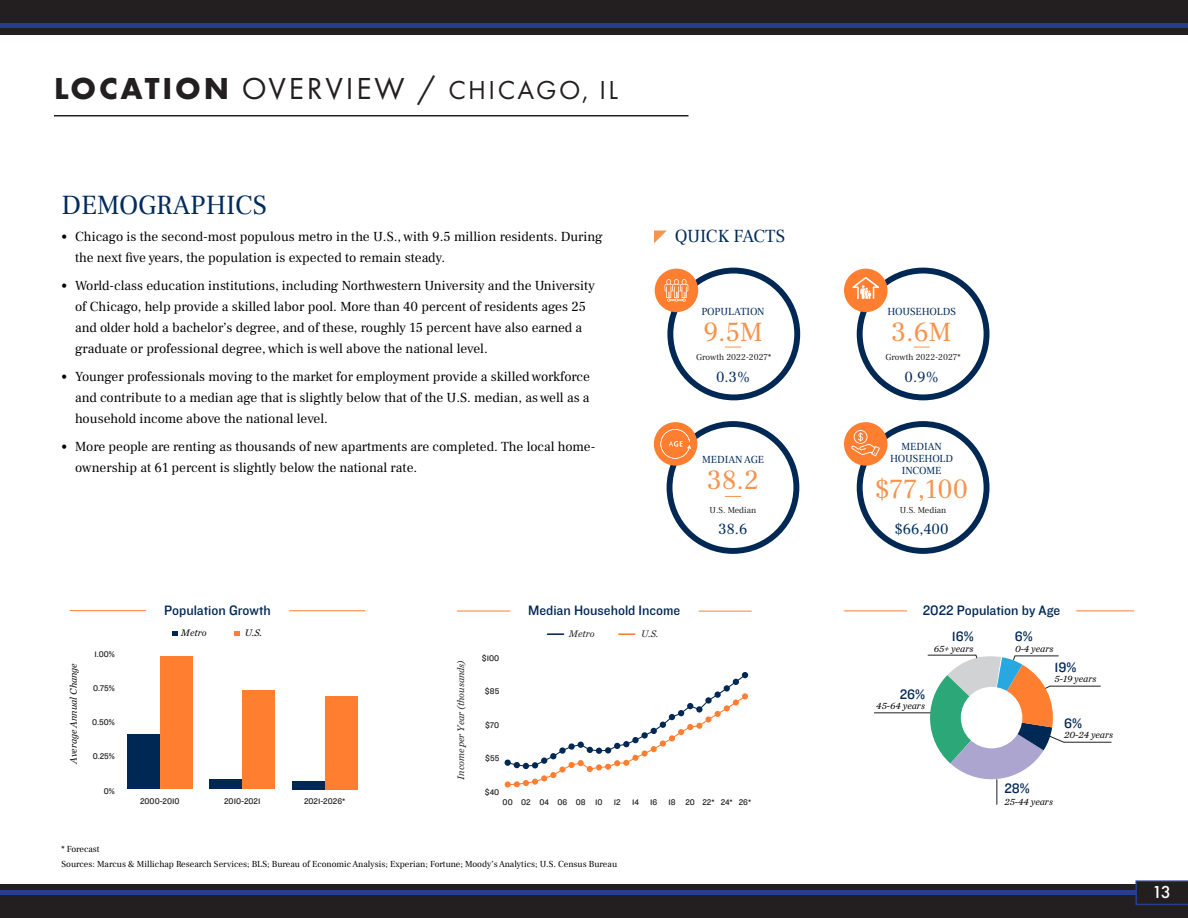
<style>
.page{position:relative;width:1188px;height:918px;background:#fff}
.page>*{position:absolute;margin:0;border:0;box-sizing:border-box;transform-origin:0 0}
.t1{font:27.15px "Frank Ruhl Libre";color:#f6934d}
.t2{font:27.15px "Frank Ruhl Libre";color:#002b5c}
.Sub_Heading{font:27px "Futura PT";letter-spacing:.09em;color:#231f20}
.t3{font:18.15px "Frank Ruhl Libre";letter-spacing:-.02em;color:#002b5c}
.t4{font:500 18px "Futura PT";color:#fff}
.t5{font:15px "Frank Ruhl Libre";color:#002b5c}
.t6{font:14.1px "Knockout 31 Junior Middlewt";color:#002855}
.t7{font:13.5px/21.1px "Frank Ruhl Libre";color:#000}
.t8{font:10.5px/12px "Frank Ruhl Libre";color:#002b5c;text-align:center}
.t9{font:10.5px "Frank Ruhl Libre";letter-spacing:-.02em;color:#002b5c}
.t10{font:italic 9.9px "Chronicle Text G1";color:#050504}
.t11{font:italic 9.9px "Chronicle Text G1";color:#231f20}
.t12{font:9px/15.1px "Frank Ruhl Libre";color:#000}
.t13{font:8.85px "Frank Ruhl Libre";color:#231f20}
.t14{font:8.55px "Knockout 31 Junior Middlewt";color:#231f20}
.s1{font-weight:700;font-size:31.5px}
.s2{font-size:31.5px}
</style>
<div class="page">
<div style="left:844px;top:422px;width:44px;height:44px;background:#ff7e30;border-radius:50%"></div>
<svg style="left:851px;top:421px;width:139px;height:133px"></svg>
<div style="left:654px;top:422px;width:43px;height:44px;background:#ff7e30;border-radius:50%"></div>
<div style="left:844px;top:269px;width:44px;height:43px;background:#ff7e30;border-radius:50%"></div>
<div style="left:655px;top:269px;width:43px;height:43px;background:#ff7e30;border-radius:50%"></div>
<svg style="left:665px;top:268px;width:135px;height:132px"></svg>
<svg style="left:852px;top:268px;width:138px;height:132px"></svg>
<svg style="left:659px;top:421px;width:140px;height:133px"></svg>
<svg style="left:654px;top:231px;width:13px;height:12px"></svg>
<hr style="left:699px;top:611px;width:53px;height:1px;background:#ff7e30">
<hr style="left:457px;top:611px;width:53px;height:1px;background:#ff7e30">
<svg style="left:619px;top:633px;width:16px;height:2px"></svg>
<svg style="left:548px;top:633px;width:16px;height:2px"></svg>
<svg style="left:505px;top:672px;width:243px;height:115px"></svg>
<hr style="left:844px;top:611px;width:63px;height:1px;background:#ff7e30">
<hr style="left:1076px;top:611px;width:58px;height:1px;background:#ff7e30">
<hr style="left:874px;top:713px;width:57px;height:1px;background:#211e1e">
<svg style="left:923px;top:654px;width:189px;height:151px"></svg>
<div style="left:160px;top:656px;width:33px;height:133px;background:#ff7e30"></div>
<div style="left:242px;top:691px;width:33px;height:98px;background:#ff7e30"></div>
<div style="left:325px;top:696px;width:33px;height:93px;background:#ff7e30"></div>
<div style="left:127px;top:735px;width:33px;height:54px;background:#002855"></div>
<div style="left:209px;top:780px;width:33px;height:9px;background:#002855"></div>
<div style="left:292px;top:781px;width:33px;height:8px;background:#002855"></div>
<svg style="left:172px;top:631px;width:5px;height:5px"></svg>
<svg style="left:235px;top:631px;width:5px;height:5px"></svg>
<hr style="left:70px;top:610px;width:76px;height:1px;background:#ff7e30">
<hr style="left:289px;top:610px;width:76px;height:1px;background:#ff7e30">
<hr style="left:54px;top:115px;width:634px;height:1px;background:#231f20">
<div style="left:0;top:885px;width:1188px;height:33px;background:#231f20"></div>
<div style="left:0;top:0;width:1188px;height:34px;background:#231f20"></div>
<hr style="left:0;top:24px;width:1188px;height:4px;background:#253f8e">
<hr style="left:0;top:891px;width:1188px;height:4px;background:#253f8e">
<svg style="left:1136px;top:880px;width:52px;height:25px"></svg>
<p class="Sub_Heading" style="left:54px;top:74px;width:566px"><span class="s1">LOCATION</span> <span class="s2">OVERVIEW /</span> CHICAGO, IL</p>
<p class="t2" style="left:61px;top:189px;width:207px">DEMOGRAPHICS</p>
<p class="t7" style="left:75px;top:226px;width:529px;text-indent:-14px">• Chicago is the second-most populous metro in the U.S., with 9.5 million residents. During the next five years, the population is expected to remain steady.</p>
<p class="t7" style="left:75px;top:275px;width:521px;text-indent:-14px">• World-class education institutions, including Northwestern University and the University of Chicago, help provide a skilled labor pool. More than 40 percent of residents ages 25 and older hold a bachelor’s degree, and of these, roughly 15 percent have also earned a graduate or professional degree, which is well above the national level.</p>
<p class="t7" style="left:75px;top:366px;width:517px;text-align:justify;text-indent:-14px">• Younger professionals moving to the market for employment provide a skilled workforce and contribute to a median age that is slightly below that of the U.S. median, as well as a household income above the national level.</p>
<p class="t7" style="left:75px;top:436px;width:522px;text-indent:-14px">• More people are renting as thousands of new apartments are completed. The local home&shy;ownership at 61 percent is slightly below the national rate.</p>
<p class="t3" style="left:675px;top:225px;width:112px">QUICK FACTS</p>
<p class="t9" style="left:701px;top:305px;width:65px">POPULATION</p>
<p class="t8" style="left:887px;top:306px;width:70px">HOUSEHOLDS</p>
<p class="t1" style="left:703px;top:316px;width:61px">9.5M</p>
<p class="t1" style="left:892px;top:316px;width:62px">3.6M</p>
<p class="t13" style="left:696px;top:351px;width:76px">Growth 2022-2027*</p>
<p class="t13" style="left:886px;top:351px;width:76px">Growth 2022-2027*</p>
<p class="t5" style="left:716px;top:368px;width:35px">0.3%</p>
<p class="t5" style="left:905px;top:368px;width:36px">0.9%</p>
<p class="t8" style="left:890px;top:440px;width:65px">MEDIAN<br>HOUSEHOLD<br>INCOME</p>
<p class="t8" style="left:702px;top:454px;width:63px">MEDIAN AGE</p>
<p class="t1" style="left:707px;top:463px;width:53px">38.2</p>
<p class="t1" style="left:875px;top:472px;width:94px">$77,100</p>
<p class="t13" style="left:710px;top:505px;width:48px">U.S. Median</p>
<p class="t13" style="left:900px;top:505px;width:48px">U.S. Median</p>
<p class="t5" style="left:719px;top:520px;width:30px">38.6</p>
<p class="t5" style="left:895px;top:520px;width:55px">$66,400</p>
<p class="t10" style="left:66px;top:764px;width:102px;rotate:-90deg">Average Annual Change</p>
<p class="t14" style="left:94px;top:648px;width:22px">1.00%</p>
<p class="t14" style="left:93px;top:682px;width:23px">0.75%</p>
<p class="t14" style="left:92px;top:716px;width:24px">0.50%</p>
<p class="t14" style="left:93px;top:751px;width:24px">0.25%</p>
<p class="t6" style="left:164px;top:600px;width:108px">Population Growth</p>
<p class="t10" style="left:181px;top:626px;width:27px">Metro</p>
<p class="t10" style="left:245px;top:626px;width:19px">U.S.</p>
<p class="t11" style="left:453px;top:780px;width:123px;rotate:-90deg">Income per Year (thousands)</p>
<p class="t14" style="left:482px;top:652px;width:19px">$100</p>
<p class="t14" style="left:485px;top:685px;width:16px">$85</p>
<p class="t14" style="left:485px;top:719px;width:16px">$70</p>
<p class="t14" style="left:485px;top:752px;width:16px">$55</p>
<p class="t6" style="left:528px;top:601px;width:154px">Median Household Income</p>
<p class="t11" style="left:569px;top:626px;width:27px">Metro</p>
<p class="t11" style="left:641px;top:626px;width:19px">U.S.</p>
<p class="t6" style="left:923px;top:601px;width:139px">2022 Population by Age</p>
<p class="t10" style="left:934px;top:641px;width:41px">65+ years</p>
<p class="t6" style="left:952px;top:627px;width:23px">16%</p>
<p class="t6" style="left:1015px;top:627px;width:19px">6%</p>
<p class="t10" style="left:1015px;top:641px;width:40px">0-4 years</p>
<p class="t6" style="left:1055px;top:657px;width:23px">19%</p>
<p class="t6" style="left:900px;top:685px;width:27px">26%</p>
<p class="t10" style="left:876px;top:698px;width:50px">45-64 years</p>
<p class="t10" style="left:1055px;top:672px;width:43px">5-19 years</p>
<p class="t6" style="left:1064px;top:713px;width:19px">6%</p>
<p class="t10" style="left:1064px;top:727px;width:51px">20-24 years</p>
<p class="t14" style="left:104px;top:785px;width:12px">0%</p>
<p class="t14" style="left:485px;top:786px;width:16px">$40</p>
<p class="t6" style="left:1004px;top:779px;width:27px">28%</p>
<p class="t14" style="left:140px;top:796px;width:41px">2000-2010</p>
<p class="t14" style="left:224px;top:796px;width:38px">2010-2021</p>
<p class="t14" style="left:304px;top:796px;width:43px">2021-2026*</p>
<p class="t14" style="left:503px;top:797px;width:12px">00</p>
<p class="t14" style="left:721px;top:797px;width:32px">24* 26*</p>
<p class="t14" style="left:521px;top:797px;width:11px">02</p>
<p class="t14" style="left:539px;top:797px;width:11px">04</p>
<p class="t14" style="left:558px;top:797px;width:11px">06</p>
<p class="t14" style="left:576px;top:797px;width:11px">08</p>
<p class="t14" style="left:595px;top:797px;width:9px">10</p>
<p class="t14" style="left:614px;top:797px;width:8px">12</p>
<p class="t14" style="left:650px;top:797px;width:9px">16</p>
<p class="t14" style="left:668px;top:797px;width:9px">18</p>
<p class="t14" style="left:685px;top:797px;width:11px">20</p>
<p class="t14" style="left:702px;top:797px;width:14px">22*</p>
<p class="t14" style="left:632px;top:797px;width:8px">14</p>
<p class="t10" style="left:1004px;top:794px;width:50px">25-44 years</p>
<p class="t12" style="left:61px;top:841px;width:557px">* Forecast<br>Sources: Marcus &amp; Millichap Research Services; BLS; Bureau of Economic Analysis; Experian; Fortune; Moody’s Analytics; U.S. Census Bureau</p>
<h3 class="t4" style="left:1152px;top:881px;width:20px">13</h3>
</div>
